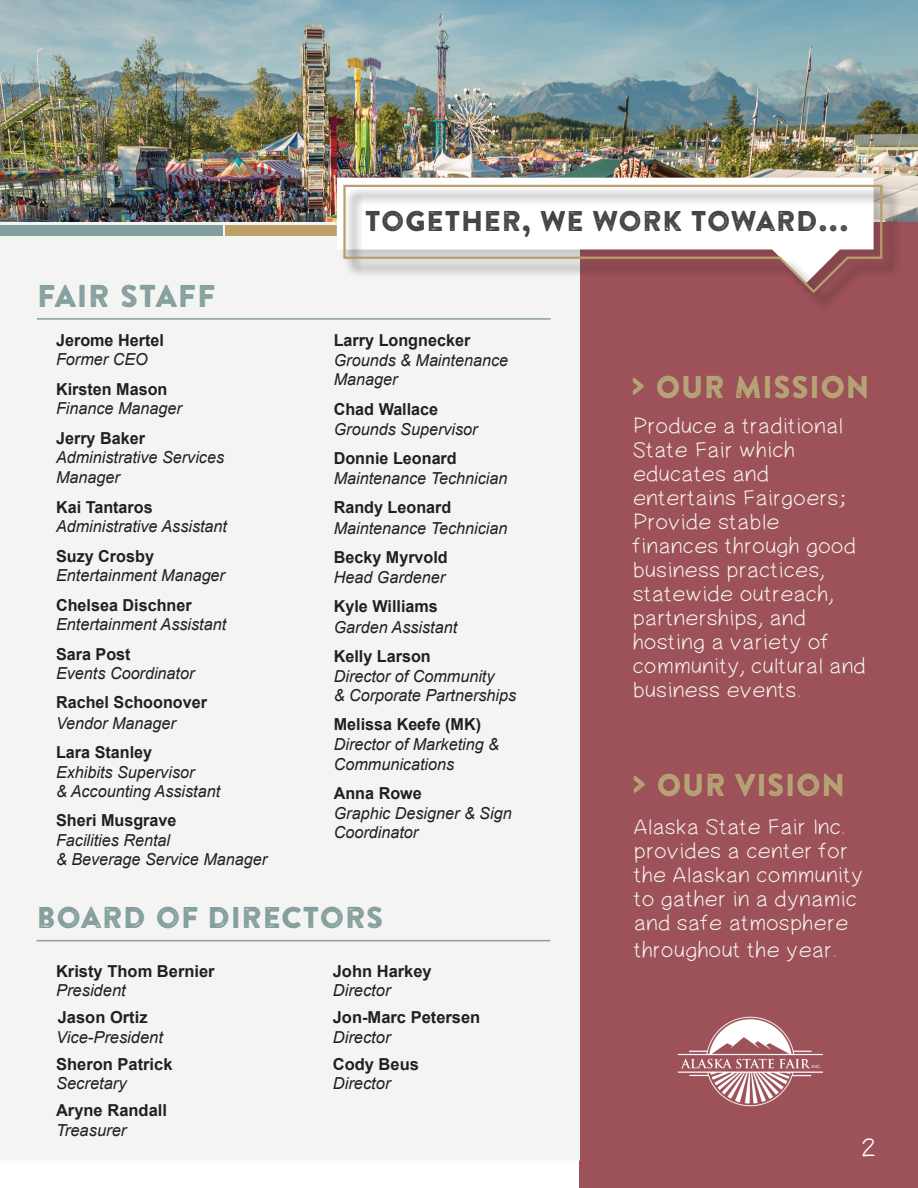
<style>
.page{position:relative;width:918px;height:1188px;background:#fff}
.page>*{position:absolute;margin:0;border:0;box-sizing:border-box;transform-origin:0 0}
.t1{font:31.5px "Brandon Printed One";color:#b6a576;scale:.96 1}
.t2{font:31.5px "Brandon Printed One";color:#85a09e}
.t3{font:30px "Brandon Printed One";color:#839e9c}
.t4{font:28.5px "Brandon Printed One";color:#434343}
.t5{font:27px "PW Simple Handwriting";color:#fff}
.t6{font:21px/24px "PW Simple Handwriting";color:#f5f4f1}
.t7{font:italic 16.5px/18.8px "Arial";color:#231f20}
.t8{font:700 16.5px "Arial";color:#231f20}
.s1{font-size:37.5px}
.s2{font-family:"Segoe Print"}
</style>
<div class="page">
<div style="left:580px;top:176px;width:338px;height:1012px;background:#9d5159"></div>
<div style="left:0;top:221px;width:580px;height:940px;background:#f4f4f3"></div>
<div style="left:0;top:225px;width:223px;height:11px;background:#819f9e"></div>
<div style="left:225px;top:225px;width:305px;height:11px;background:#bda168"></div>
<img style="left:0;top:0;width:918px;height:221px">
<svg style="left:337px;top:178px;width:537px;height:105px"></svg>
<div style="left:346px;top:187px;width:555px;height:124px;background:#231f20;opacity:.75"></div>
<svg style="left:342px;top:184px;width:542px;height:111px"></svg>
<hr style="left:37px;top:318px;width:514px;height:2px;background:#899f9d">
<hr style="left:37px;top:940px;width:513px;height:1px;background:#899f9d">
<img style="left:677px;top:1016px;width:146px;height:91px">
<h1 class="t2" style="left:37px;top:276px;width:181px">FAIR STAFF</h1>
<h3 class="t4" style="left:364px;top:203px;width:486px">TOGETHER, WE WORK TOWARD...</h3>
<p class="t8" style="left:56px;top:328px;width:109px">Jerome Hertel</p>
<p class="t7" style="left:56px;top:350px;width:93px">Former CEO</p>
<p class="t8" style="left:56px;top:377px;width:113px">Kirsten Mason</p>
<p class="t7" style="left:56px;top:399px;width:127px">Finance Manager</p>
<p class="t8" style="left:56px;top:426px;width:90px">Jerry Baker</p>
<p class="t7" style="left:56px;top:448px;width:170px;line-height:19.8px">Administrative Services<br>Manager</p>
<p class="t8" style="left:56px;top:495px;width:98px">Kai Tantaros</p>
<p class="t7" style="left:56px;top:517px;width:173px">Administrative Assistant</p>
<p class="t8" style="left:56px;top:544px;width:99px">Suzy Crosby</p>
<p class="t7" style="left:56px;top:566px;width:170px">Entertainment Manager</p>
<p class="t8" style="left:56px;top:593px;width:137px">Chelsea Dischner</p>
<p class="t7" style="left:56px;top:615px;width:172px">Entertainment Assistant</p>
<p class="t8" style="left:56px;top:642px;width:76px">Sara Post</p>
<p class="t7" style="left:56px;top:665px;width:140px">Events Coordinator</p>
<p class="t8" style="left:56px;top:691px;width:152px">Rachel Schoonover</p>
<p class="t7" style="left:56px;top:714px;width:121px">Vendor Manager</p>
<p class="t8" style="left:56px;top:741px;width:98px">Lara Stanley</p>
<p class="t7" style="left:56px;top:763px;width:166px">Exhibits Supervisor<br>&amp; Accounting Assistant</p>
<p class="t8" style="left:56px;top:809px;width:122px">Sheri Musgrave</p>
<p class="t7" style="left:56px;top:831px;width:213px">Facilities Rental<br>&amp; Beverage Service Manager</p>
<p class="t8" style="left:334px;top:328px;width:138px">Larry Longnecker</p>
<p class="t7" style="left:334px;top:350px;width:176px;line-height:19.8px">Grounds &amp; Maintenance<br>Manager</p>
<p class="t8" style="left:334px;top:397px;width:106px">Chad Wallace</p>
<p class="t7" style="left:334px;top:420px;width:145px">Grounds Supervisor</p>
<p class="t8" style="left:334px;top:446px;width:125px">Donnie Leonard</p>
<p class="t7" style="left:334px;top:469px;width:175px">Maintenance Technician</p>
<p class="t8" style="left:334px;top:495px;width:119px">Randy Leonard</p>
<p class="t7" style="left:334px;top:519px;width:175px">Maintenance Technician</p>
<p class="t8" style="left:334px;top:546px;width:116px">Becky Myrvold</p>
<p class="t7" style="left:334px;top:568px;width:113px">Head Gardener</p>
<p class="t8" style="left:334px;top:595px;width:106px">Kyle Williams</p>
<p class="t7" style="left:334px;top:618px;width:125px">Garden Assistant</p>
<p class="t8" style="left:334px;top:645px;width:99px">Kelly Larson</p>
<p class="t7" style="left:334px;top:667px;width:184px">Director of Community<br>&amp; Corporate Partnerships</p>
<p class="t8" style="left:334px;top:713px;width:149px">Melissa Keefe (MK)</p>
<p class="t7" style="left:334px;top:735px;width:167px;line-height:19.8px">Director of Marketing &amp;<br>Communications</p>
<p class="t8" style="left:334px;top:782px;width:90px">Anna Rowe</p>
<p class="t7" style="left:334px;top:804px;width:179px">Graphic Designer &amp; Sign<br>Coordinator</p>
<h2 class="t3" style="left:37px;top:898px;width:349px">BOARD OF DIRECTORS</h2>
<p class="t8" style="left:56px;top:960px;width:160px">Kristy Thom Bernier</p>
<p class="t7" style="left:56px;top:982px;width:71px">President</p>
<p class="t8" style="left:58px;top:1006px;width:91px">Jason Ortiz</p>
<p class="t7" style="left:56px;top:1028px;width:108px">Vice-President</p>
<p class="t8" style="left:56px;top:1053px;width:118px">Sheron Patrick</p>
<p class="t7" style="left:56px;top:1075px;width:72px">Secretary</p>
<p class="t8" style="left:56px;top:1099px;width:112px">Aryne Randall</p>
<p class="t7" style="left:56px;top:1121px;width:72px">Treasurer</p>
<p class="t8" style="left:333px;top:960px;width:101px">John Harkey</p>
<p class="t7" style="left:333px;top:982px;width:59px">Director</p>
<p class="t8" style="left:333px;top:1006px;width:149px">Jon-Marc Petersen</p>
<p class="t7" style="left:333px;top:1028px;width:59px">Director</p>
<p class="t8" style="left:333px;top:1053px;width:88px">Cody Beus</p>
<p class="t7" style="left:333px;top:1075px;width:59px">Director</p>
<h1 class="t1" style="left:629px;top:367px;width:252px"><span class="s1">&gt;</span> OUR MISSION</h1>
<p class="t6" style="left:634px;top:416px;width:235px">Produce a traditional<br>State Fair which educates and entertains Fairgoers<span class="s2">;<br></span>Provide stable finances through good business practices, statewide outreach, partnerships, and hosting a variety of community, cultural and business events.</p>
<h1 class="t1" style="left:630px;top:765px;width:226px"><span class="s1">&gt;</span> OUR VISION</h1>
<p class="t6" style="left:635px;top:816px;width:231px">Alaska State Fair Inc. provides a center for the Alaskan community to gather in a dynamic and safe atmosphere</p>
<p class="t6" style="left:635px;top:939px;width:204px">throughout the year.</p>
<h3 class="t5" style="left:862px;top:1135px;width:17px">2</h3>
</div>
